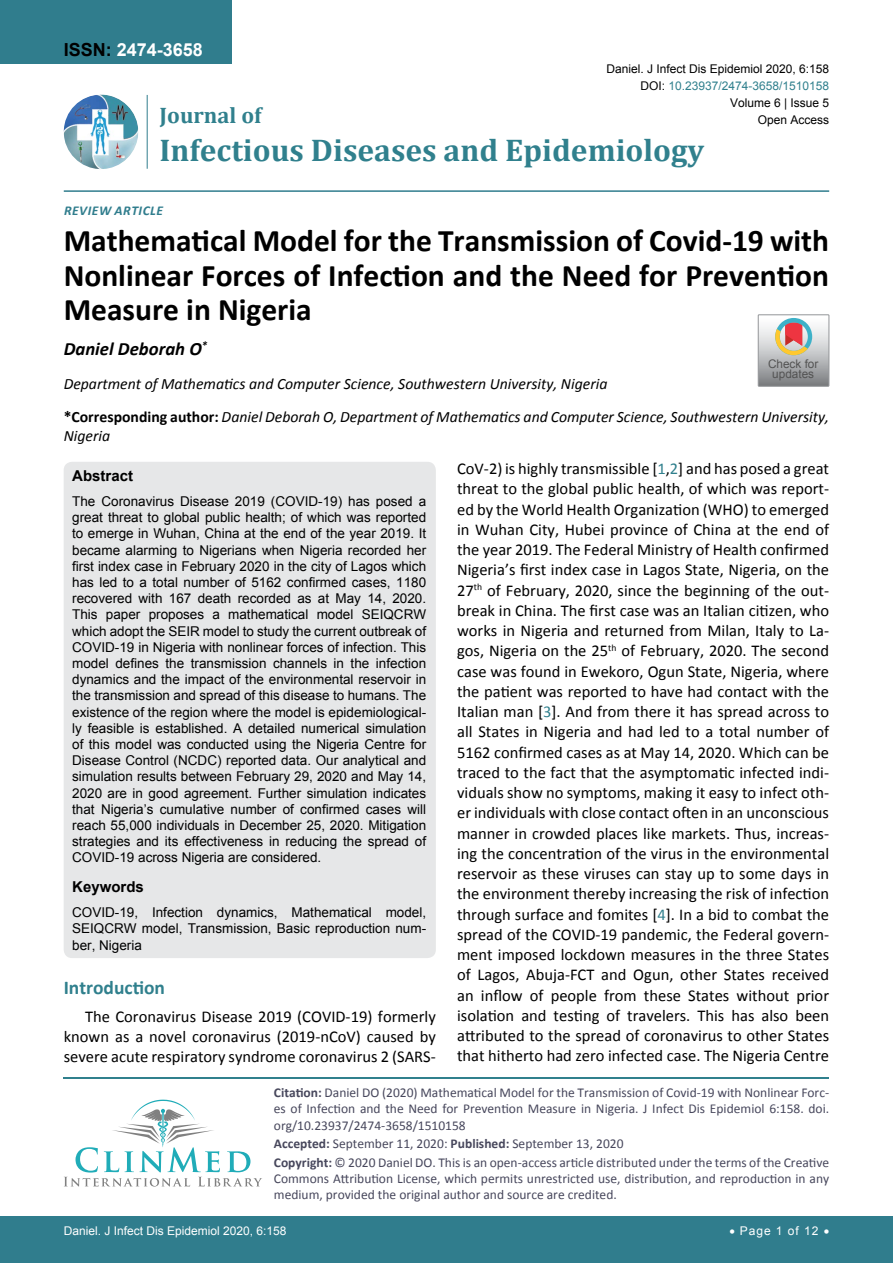
<style>
.page{position:relative;width:893px;height:1263px;background:#fff}
.page>*{position:absolute;margin:0;border:0;box-sizing:border-box;transform-origin:0 0}
.t1{font:700 31.5px/34.5px "Calibri";color:#000;text-align:justify}
.t2{font:700 31.5px "Cambria";color:#30808d}
.t3{font:700 22.5px "Cambria";color:#30808d}
.t4{font:700 19.5px "Calibri";color:#30808d}
.t5{font:italic 700 18.75px "Calibri";color:#000}
.t6{font:700 18px "Arial";color:#fff}
.t7{font:16.5px/20.2px "Calibri";color:#000;text-align:justify}
.t8{font:italic 15.75px/33px "Calibri";color:#000}
.t9{font:700 15px "Arial";color:#000}
.t10{font:13.5px/16.2px "Arial";color:#000;text-align:justify}
.t11{font:13.5px/16.2px "Calibri";color:#47475c}
.t12{font:italic 700 13.5px "Calibri";letter-spacing:.04em;color:#307d8d}
.t13{font:12px "Arial";color:#000}
.t14{font:12px "Arial";color:#fff}
.t15{font:12px "Arial";color:#30808d}
.t16{font:11.85px/10.2px "Arial";color:#535353;text-align:center}
.s1{color:#000}
.s2{font-weight:700;font-style:normal}
.s3{color:#30808d}
.s4{font-weight:700}
</style>
<div class="page">
<div style="left:0;top:0;width:231px;height:64px;background:#307d8d"></div>
<img style="left:64px;top:95px;width:74px;height:74px;border-radius:37px">
<hr style="left:147px;top:95px;width:1px;height:74px;background:#307d8d">
<hr style="left:64px;top:190px;width:765px;height:2px;background:#307d8d">
<div style="left:0;top:1217px;width:893px;height:46px;background:#307d8d"></div>
<hr style="left:64px;top:1077px;width:765px;height:1px;background:#30808d">
<svg style="left:64px;top:1100px;width:198px;height:86px"></svg>
<div style="left:64px;top:462px;width:372px;height:496px;background:#e6e7e8;border-radius:9px"></div>
<div style="left:758px;top:314px;width:71px;height:73px;border:1px solid #939598"></div>
<svg style="left:758px;top:315px;width:71px;height:71px;background:#bdb6b3"></svg>
<p class="t6" style="left:64px;top:38px;width:141px"><span class="s1">ISSN:</span> 2474-3658</p>
<p class="t13" style="left:606px;top:60px;width:224px">Daniel. J Infect Dis Epidemiol 2020, 6:158</p>
<p class="t13" style="left:730px;top:95px;width:101px">Volume 6 | Issue 5</p>
<p class="t15" style="left:640px;top:78px;width:190px"><span class="s1">DOI:</span> 10.23937/2474-3658/1510158</p>
<h2 class="t3" style="left:160px;top:100px;width:103px">Journal of</h2>
<h1 class="t2" style="left:160px;top:128px;width:546px">Infectious Diseases and Epidemiology</h1>
<p class="t13" style="left:758px;top:112px;width:73px">Open Access</p>
<p class="t12" style="left:64px;top:202px;width:101px">Review Ar ticle</p>
<h1 class="t1" style="left:64px;top:223px;width:767px">Mathematical Model for the Transmission of Covid-19 with Nonlinear Forces of Infection and the Need for Prevention Measure in Nigeria</h1>
<p class="t5" style="left:64px;top:337px;width:145px">Daniel Deborah O<sup>*</sup></p>
<p class="t8" style="left:64px;top:366px;width:767px">Department of Mathematics and Computer Science, Southwestern University, Nigeria<br><span class="s2">*Corresponding author:</span> Daniel Deborah O, Department of Mathematics and Computer Science, Southwestern University,</p>
<p class="t8" style="left:64px;top:418px;width:48px">Nigeria</p>
<p class="t9" style="left:72px;top:466px;width:62px">Abstract</p>
<p class="t10" style="left:72px;top:493px;width:356px">The Coronavirus Disease 2019 (COVID-19) has posed a great threat to global public health; of which was reported to emerge in Wuhan, China at the end of the year 2019. It became alarming to Nigerians when Nigeria recorded her first index case in February 2020 in the city of Lagos which has led to a total number of 5162 confirmed cases, 1180 recovered with 167 death recorded as at May 14, 2020.<br>This paper proposes a mathematical model SEIQCRW which adopt the SEIR model to study the current outbreak of COVID-19 in Nigeria with nonlinear forces of infection. This model defines the transmission channels in the infection dynamics and the impact of the environmental reservoir in the transmission and spread of this disease to humans. The existence of the region where the model is epidemiological&shy;ly feasible is established. A detailed numerical simulation of this model was conducted using the Nigeria Centre for Disease Control (NCDC) reported data. Our analytical and simulation results between February 29, 2020 and May 14, 2020 are in good agreement. Further simulation indicates that Nigeria’s cumulative number of confirmed cases will reach 55,000 individuals in December 25, 2020. Mitigation strategies and its effectiveness in reducing the spread of COVID-19 across Nigeria are considered.</p>
<p class="t9" style="left:72px;top:877px;width:73px">Keywords</p>
<p class="t10" style="left:72px;top:904px;width:355px">COVID-19, Infection dynamics, Mathematical model, SEIQCRW model, Transmission, Basic reproduction num&shy;ber, Nigeria</p>
<p class="t16" style="left:768px;top:359px;width:52px">Check for updates</p>
<p class="t7" style="left:457px;top:459px;width:374px">CoV-2) is highly transmissible [<span class="s3">1</span>,<span class="s3">2</span>] and has posed a great threat to the global public health, of which was report&shy;ed by the World Health Organization (WHO) to emerged in Wuhan City, Hubei province of China at the end of the year 2019. The Federal Ministry of Health confirmed Nigeria’s first index case in Lagos State, Nigeria, on the 27<sup>th</sup> of February, 2020, since the beginning of the out&shy;break in China. The first case was an Italian citizen, who works in Nigeria and returned from Milan, Italy to La&shy;gos, Nigeria on the 25<sup>th</sup> of February, 2020. The second case was found in Ewekoro, Ogun State, Nigeria, where the patient was reported to have had contact with the Italian man [<span class="s3">3</span>]. And from there it has spread across to all States in Nigeria and had led to a total number of 5162 confirmed cases as at May 14, 2020. Which can be traced to the fact that the asymptomatic infected indi&shy;viduals show no symptoms, making it easy to infect oth&shy;er individuals with close contact often in an unconscious manner in crowded places like markets. Thus, increas&shy;ing the concentration of the virus in the environmental reservoir as these viruses can stay up to some days in the environment thereby increasing the risk of infection through surface and fomites [<span class="s3">4</span>]. In a bid to combat the spread of the COVID-19 pandemic, the Federal govern&shy;ment imposed lockdown measures in the three States of Lagos, Abuja-FCT and Ogun, other States received an inflow of people from these States without prior isolation and testing of travelers. This has also been attributed to the spread of coronavirus to other States that hitherto had zero infected case. The Nigeria Centre</p>
<p class="t4" style="left:64px;top:975px;width:103px">Introduction</p>
<p class="t7" style="left:64px;top:1007px;width:374px;line-height:19.8px;text-indent:21px">The Coronavirus Disease 2019 (COVID-19) formerly known as a novel coronavirus (2019-nCoV) caused by severe acute respiratory syndrome coronavirus 2 (SARS-</p>
<p class="t11" style="left:274px;top:1084px;width:557px;text-align:justify"><span class="s4">Citation:</span> Daniel DO (2020) Mathematical Model for the Transmission of Covid-19 with Nonlinear Forc&shy;es of Infection and the Need for Prevention Measure in Nigeria. J Infect Dis Epidemiol 6:158. doi. org/10.23937/2474-3658/1510158</p>
<p class="t11" style="left:274px;top:1134px;width:557px;line-height:18.6px"><span class="s4">Accepted:</span> September 11, 2020: <span class="s4">Published:</span> September 13, 2020<br><span class="s4">Copyright:</span> © 2020 Daniel DO. This is an open-access article distributed under the terms of the Creative</p>
<p class="t11" style="left:274px;top:1170px;width:557px">Commons Attribution License, which permits unrestricted use, distribution, and reproduction in any medium, provided the original author and source are credited.</p>
<p class="t14" style="left:729px;top:1223px;width:101px">• Page 1 of 12 •</p>
<p class="t14" style="left:64px;top:1223px;width:224px">Daniel. J Infect Dis Epidemiol 2020, 6:158</p>
</div>
